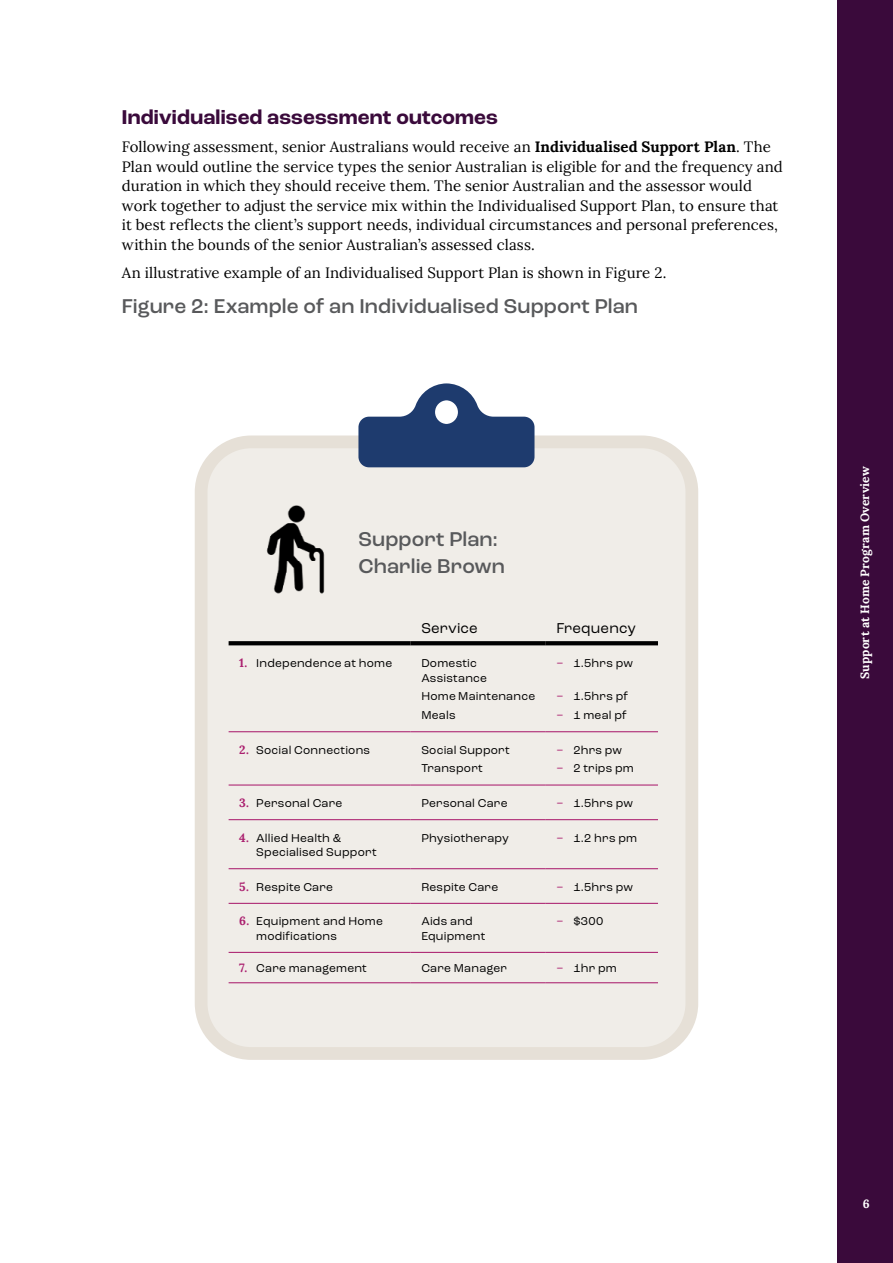
<style>
.page{position:relative;width:893px;height:1263px;background:#fff}
.page>*{position:absolute;margin:0;border:0;box-sizing:border-box;transform-origin:0 0}
.Body_1{font:500 21px "Roc Grotesk";letter-spacing:.005em;color:#58595b}
.Heading_2{font:700 21px "Roc Grotesk";letter-spacing:.01em;color:#3a0a3b}
.Figure_heading_SML{font:500 21px/27px "Roc Grotesk";letter-spacing:.005em;color:#58595b}
.Body_1-2{font:15px/19.5px "Lora";letter-spacing:.005em;color:#000}
.Table_Regular{font:15px "Roc Grotesk";letter-spacing:.01em;color:#000}
.table_small{font:12px/14.4px "Roc Grotesk";letter-spacing:.02em;color:#000}
.t1{font:700 12px "Lora";letter-spacing:.01em;color:#fff}
.s1{font-weight:700}
.s2{font-family:"Lora";font-weight:700;color:#ab206f}
.s3{font-family:"Lora";color:#ab206f}
</style>
<div class="page">
<div style="left:201px;top:442px;width:491px;height:611px;background:#f0ede8;border-radius:50px"></div>
<div style="left:195px;top:435px;width:503px;height:625px;border:13px solid #e6e0d7;border-radius:50px"></div>
<svg style="left:358px;top:383px;width:176px;height:84px"></svg>
<hr style="left:229px;top:731px;width:182px;height:1px;background:#ab206f">
<hr style="left:411px;top:731px;width:135px;height:1px;background:#ab206f">
<hr style="left:546px;top:731px;width:112px;height:1px;background:#ab206f">
<hr style="left:229px;top:784px;width:182px;height:1px;background:#ab206f">
<hr style="left:411px;top:784px;width:135px;height:1px;background:#ab206f">
<hr style="left:546px;top:784px;width:112px;height:1px;background:#ab206f">
<hr style="left:229px;top:819px;width:182px;height:1px;background:#ab206f">
<hr style="left:411px;top:819px;width:135px;height:1px;background:#ab206f">
<hr style="left:546px;top:819px;width:112px;height:1px;background:#ab206f">
<hr style="left:229px;top:868px;width:182px;height:1px;background:#ab206f">
<hr style="left:411px;top:868px;width:135px;height:1px;background:#ab206f">
<hr style="left:546px;top:868px;width:112px;height:1px;background:#ab206f">
<hr style="left:229px;top:903px;width:182px;height:1px;background:#ab206f">
<hr style="left:411px;top:903px;width:135px;height:1px;background:#ab206f">
<hr style="left:546px;top:903px;width:112px;height:1px;background:#ab206f">
<hr style="left:229px;top:952px;width:182px;height:1px;background:#ab206f">
<hr style="left:411px;top:952px;width:135px;height:1px;background:#ab206f">
<hr style="left:546px;top:952px;width:112px;height:1px;background:#ab206f">
<hr style="left:229px;top:982px;width:182px;height:1px;background:#ab206f">
<hr style="left:411px;top:982px;width:135px;height:1px;background:#ab206f">
<hr style="left:546px;top:982px;width:112px;height:1px;background:#ab206f">
<svg style="left:229px;top:641px;width:182px;height:4px"></svg>
<svg style="left:411px;top:641px;width:135px;height:4px"></svg>
<svg style="left:546px;top:641px;width:112px;height:4px"></svg>
<img style="left:266px;top:505px;width:59px;height:89px">
<div style="left:838px;top:0;width:55px;height:1263px;background:#3a0a3b"></div>
<h3 class="Heading_2" style="left:122px;top:104px;width:378px">Individualised assessment outcomes</h3>
<p class="Body_1-2" style="left:122px;top:136px;width:662px">Following assessment, senior Australians would receive an <span class="s1">Individualised Support Plan</span>. The Plan would outline the service types the senior Australian is eligible for and the frequency and duration in which they should receive them. The senior Australian and the assessor would work together to adjust the service mix within the Individualised Support Plan, to ensure that it best reflects the client’s support needs, individual circumstances and personal preferences, within the bounds of the senior Australian’s assessed class.</p>
<p class="Body_1-2" style="left:122px;top:262px;width:546px">An illustrative example of an Individualised Support Plan is shown in Figure 2.</p>
<p class="Body_1" style="left:122px;top:294px;width:518px">Figure 2: Example of an Individualised Support Plan</p>
<p class="Figure_heading_SML" style="left:358px;top:525px;width:148px">Support Plan:<br>Charlie Brown</p>
<p class="Table_Regular" style="left:421px;top:619px;width:58px">Service</p>
<p class="Table_Regular" style="left:556px;top:619px;width:81px">Frequency</p>
<p class="table_small" style="left:239px;top:656px;width:154px"><span class="s2">1.</span> Independence at home</p>
<p class="table_small" style="left:421px;top:656px;width:67px">Domestic<br>Assistance</p>
<p class="table_small" style="left:421px;top:689px;width:115px">Home Maintenance</p>
<p class="table_small" style="left:421px;top:708px;width:36px">Meals</p>
<p class="table_small" style="left:239px;top:742px;width:132px"><span class="s2">2.</span> Social Connections</p>
<p class="table_small" style="left:421px;top:742px;width:90px">Social Support</p>
<p class="table_small" style="left:421px;top:761px;width:63px">Transport</p>
<p class="table_small" style="left:556px;top:656px;width:78px"><span class="s3">–</span> 1.5hrs pw</p>
<p class="table_small" style="left:556px;top:689px;width:73px"><span class="s3">–</span> 1.5hrs pf</p>
<p class="table_small" style="left:556px;top:708px;width:72px"><span class="s3">–</span> 1 meal pf</p>
<p class="table_small" style="left:556px;top:742px;width:67px"><span class="s3">–</span> 2hrs pw</p>
<p class="table_small" style="left:556px;top:761px;width:79px"><span class="s3">–</span> 2 trips pm</p>
<p class="table_small" style="left:239px;top:796px;width:105px"><span class="s2">3.</span> Personal Care</p>
<p class="table_small" style="left:421px;top:796px;width:88px">Personal Care</p>
<p class="table_small" style="left:556px;top:796px;width:78px"><span class="s3">–</span> 1.5hrs pw</p>
<p class="table_small" style="left:256px;top:830px;width:122px;text-indent:-17px"><span class="s2">4.</span> Allied Health &amp;<br>Specialised Support</p>
<p class="table_small" style="left:421px;top:830px;width:89px">Physiotherapy</p>
<p class="table_small" style="left:556px;top:830px;width:82px"><span class="s3">–</span> 1.2 hrs pm</p>
<p class="table_small" style="left:239px;top:879px;width:95px"><span class="s2">5.</span> Respite Care</p>
<p class="table_small" style="left:421px;top:879px;width:78px">Respite Care</p>
<p class="table_small" style="left:556px;top:879px;width:78px"><span class="s3">–</span> 1.5hrs pw</p>
<p class="table_small" style="left:256px;top:914px;width:128px;text-indent:-17px"><span class="s2">6.</span> Equipment and Home modifications</p>
<p class="table_small" style="left:421px;top:914px;width:66px">Aids and<br>Equipment</p>
<p class="table_small" style="left:556px;top:914px;width:48px"><span class="s3">–</span> $300</p>
<p class="table_small" style="left:239px;top:961px;width:129px"><span class="s2">7.</span> Care management</p>
<p class="table_small" style="left:421px;top:961px;width:87px">Care Manager</p>
<p class="table_small" style="left:556px;top:961px;width:62px"><span class="s3">–</span> 1hr pm</p>
<p class="t1" style="left:856px;top:679px;width:214px;rotate:-90deg">Support at Home Program Overview</p>
<p class="t1" style="left:863px;top:1194px;width:8px">6</p>
</div>
